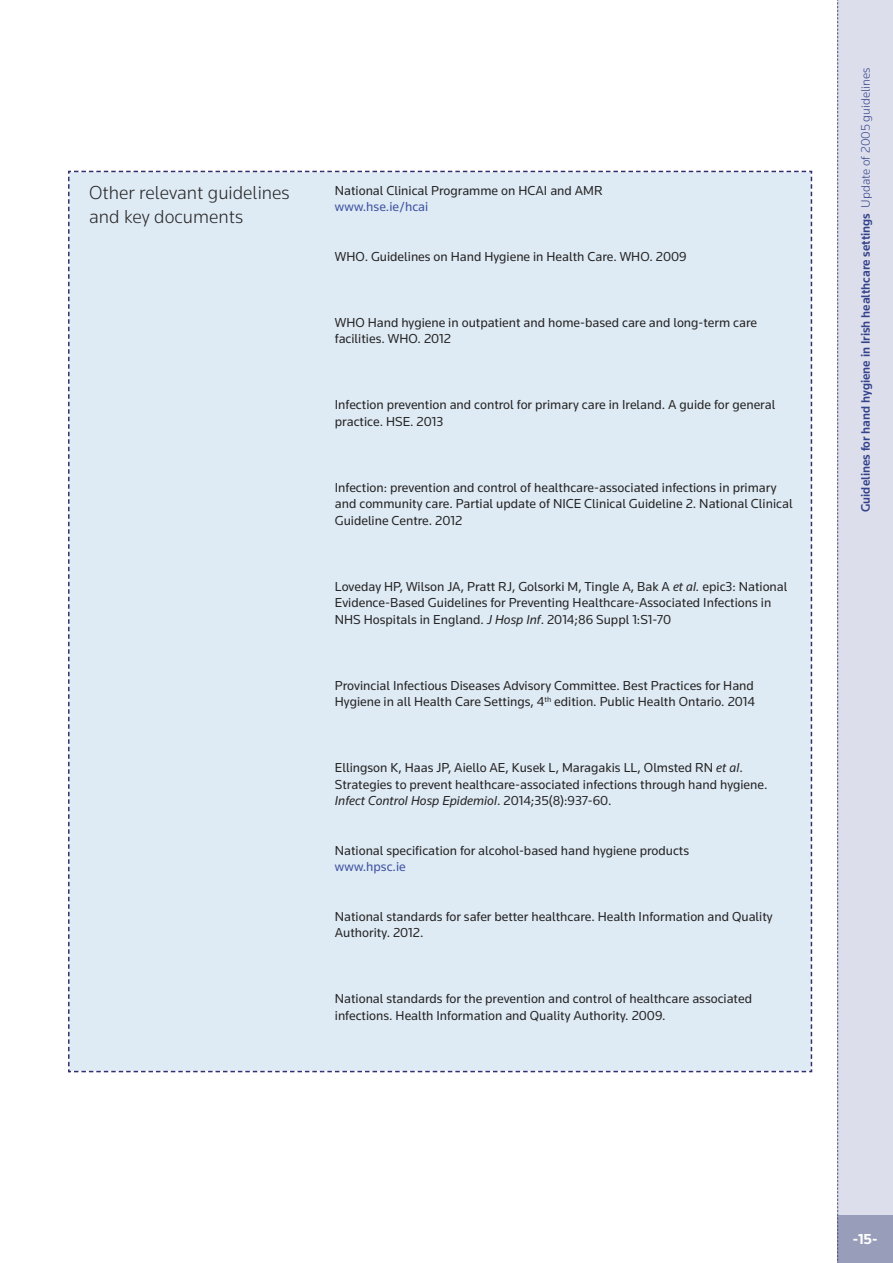
<style>
.page{position:relative;width:893px;height:1263px;background:#fff}
.page>*{position:absolute;margin:0;border:0;box-sizing:border-box;transform-origin:0 0}
.t1{font:300 19.5px/23.4px "Knowledge";color:#272525}
.t2{font:700 15px "Knowledge";color:#fff}
.t3{font:13.5px/16.5px "Knowledge";color:#272525}
.t4{font:13.5px "Knowledge";color:#4053a0}
.t5{font:500 12.75px "Knowledge";color:#32428b}
.s1{font-style:italic}
.s2{font-weight:300}
</style>
<div class="page">
<div style="left:838px;top:0;width:55px;height:1263px;background:#dddeeb"></div>
<div style="left:838px;top:1215px;width:55px;height:48px;background:#989dba"></div>
<svg style="left:837px;top:0;width:1px;height:1263px"></svg>
<div style="left:68px;top:170px;width:745px;height:903px;background:#deebf5"></div>
<h1 class="t1" style="left:89px;top:181px;width:202px">Other relevant guidelines and key documents</h1>
<p class="t3" style="left:335px;top:182px;width:269px">National Clinical Programme on HCAI and AMR</p>
<p class="t4" style="left:335px;top:198px;width:95px">www.hse.ie/hcai</p>
<p class="t3" style="left:335px;top:248px;width:353px">WHO. Guidelines on Hand Hygiene in Health Care. WHO. 2009</p>
<p class="t3" style="left:335px;top:314px;width:424px">WHO Hand hygiene in outpatient and home-based care and long-term care facilities. WHO. 2012</p>
<p class="t3" style="left:335px;top:396px;width:442px">Infection prevention and control for primary care in Ireland. A guide for general practice. HSE. 2013</p>
<p class="t3" style="left:335px;top:479px;width:459px">Infection: prevention and control of healthcare-associated infections in primary and community care. Partial update of NICE Clinical Guideline 2. National Clinical<br>Guideline Centre. 2012</p>
<p class="t3" style="left:335px;top:578px;width:454px">Loveday HP, Wilson JA, Pratt RJ, Golsorki M, Tingle A, Bak A <span class="s1">et al.</span> epic3: National<br>Evidence-Based Guidelines for Preventing Healthcare-Associated Infections in<br>NHS Hospitals in England. <span class="s1">J Hosp Inf</span>. 2014;86 Suppl 1:S1-70</p>
<p class="t3" style="left:335px;top:677px;width:422px">Provincial Infectious Diseases Advisory Committee. Best Practices for Hand<br>Hygiene in all Health Care Settings, 4<sup>th</sup> edition. Public Health Ontario. 2014</p>
<p class="t3" style="left:335px;top:759px;width:434px">Ellingson K, Haas JP, Aiello AE, Kusek L, Maragakis LL, Olmsted RN <span class="s1">et al</span>.<br>Strategies to prevent healthcare-associated infections through hand hygiene.<br><span class="s1">Infect Control Hosp Epidemiol</span>. 2014;35(8):937-60.</p>
<p class="t3" style="left:335px;top:842px;width:356px">National specification for alcohol-based hand hygiene products</p>
<p class="t4" style="left:335px;top:858px;width:72px">www.hpsc.ie</p>
<p class="t3" style="left:335px;top:908px;width:439px">National standards for safer better healthcare. Health Information and Quality<br>Authority. 2012.</p>
<p class="t3" style="left:335px;top:990px;width:419px">National standards for the prevention and control of healthcare associated infections. Health Information and Quality Authority. 2009.</p>
<p class="t5" style="left:858px;top:512px;width:446px;rotate:-90deg">Guidelines for hand hygiene in Irish healthcare settings <span class="s2">Update of 2005 guidelines</span></p>
<p class="t2" style="left:853px;top:1230px;width:26px">-15-</p>
</div>
